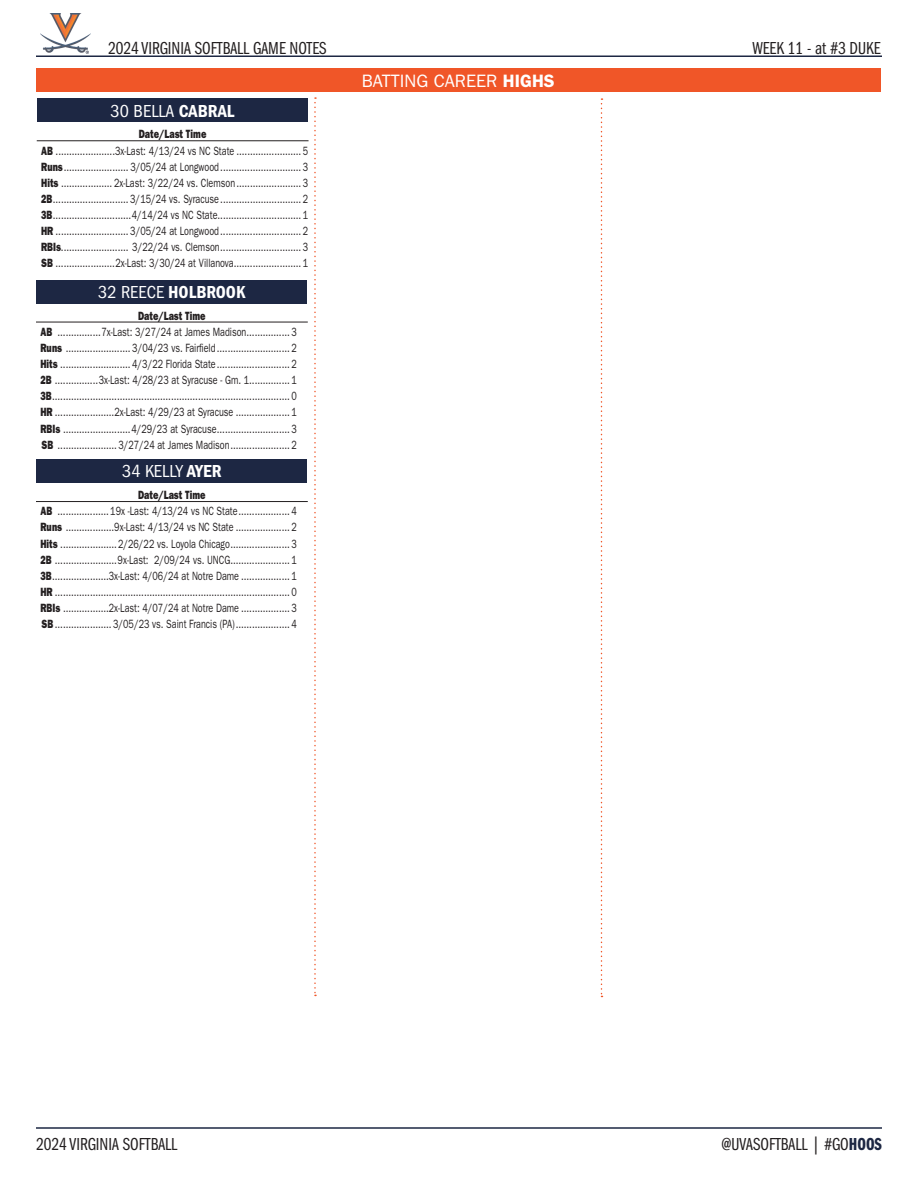
<style>
.page{position:relative;width:918px;height:1188px;background:#fff}
.page>*{position:absolute;margin:0;border:0;box-sizing:border-box;transform-origin:0 0}
.t1{font:18px "ITC Franklin Gothic Std Bk Cp";color:#231f20}
.t2{font:condensed 18px "ITC Franklin Gothic Std";color:#fff}
.t3{font:18px "ITC Franklin Gothic Std";color:#fff}
.t4{font:18px "ITC Franklin Gothic Std Dm Cd";color:#fff}
.t5{font:12px/16.2px "ITC Franklin Gothic Std";color:#231f20;text-align:justify;scale:.75 1}
.t6{font:12px "ITC Franklin Gothic Std Hvy";color:#231f20;scale:.75 1}
.s1{font-family:"ITC Franklin Gothic Std Dm Cd";font-stretch:normal}
.s2{font-family:"ITC Franklin Gothic Std Hvy"}
.s3{font-family:"ITC Franklin Gothic Std";font-stretch:condensed}
.s4{font-weight:600}
.s5{font-family:"ITC Franklin Gothic Std Dm Cp";color:#1d2743}
</style>
<div class="page">
<hr style="left:36px;top:1127px;width:846px;height:2px;background:#1d2743">
<hr style="left:36px;top:56px;width:846px;height:1px;background:#1d2743">
<img style="left:41px;top:14px;width:50px;height:40px">
<div style="left:36px;top:68px;width:844px;height:24px;background:#f05628"></div>
<svg style="left:314px;top:97px;width:2px;height:899px"></svg>
<svg style="left:601px;top:98px;width:2px;height:899px"></svg>
<div style="left:37px;top:459px;width:270px;height:24px;background:#1d2743"></div>
<hr style="left:36px;top:501px;width:272px;height:1px;background:#231f20">
<div style="left:37px;top:280px;width:270px;height:24px;background:#1d2743"></div>
<hr style="left:36px;top:322px;width:272px;height:1px;background:#231f20">
<div style="left:38px;top:98px;width:270px;height:24px;background:#1d2743"></div>
<hr style="left:37px;top:141px;width:272px;height:1px;background:#231f20">
<h1 class="t1" style="left:108px;top:38px;width:220px">2024 VIRGINIA SOFTBALL GAME NOTES</h1>
<h1 class="t1" style="left:752px;top:38px;width:130px">WEEK 11 - at #3 DUKE</h1>
<h1 class="t2" style="left:111px;top:101px;width:125px">30 BELLA <span class="s1">CABRAL</span></h1>
<p class="t6" style="left:139px;top:127px;width:92px">Date/Last Time</p>
<p class="t5" style="left:41px;top:142px;width:358px"><span class="s2">AB</span> ......................3x-Last: 4/13/24 vs NC State ........................ 5<br><span class="s2">Runs</span>........................ 3/05/24 at Longwood .............................. 3<br><span class="s2">Hits</span> ................... 2x-Last: 3/22/24 vs. Clemson ........................ 3<br><span class="s2">2B</span>............................ 3/15/24 vs. Syracuse.............................. 2<br><span class="s2">3B</span>.............................4/14/24 vs NC State............................... 1<br><span class="s2">HR</span> ........................... 3/05/24 at Longwood .............................. 2<br><span class="s2">RBIs</span>......................... 3/22/24 vs. Clemson.............................. 3<br><span class="s2">SB</span> ......................2x-Last: 3/30/24 at Villanova......................... 1</p>
<h1 class="t4" style="left:98px;top:282px;width:149px"><span class="s3">32 REECE</span> HOLBROOK</h1>
<p class="t6" style="left:138px;top:309px;width:92px">Date/Last Time</p>
<p class="t5" style="left:40px;top:324px;width:344px"><span class="s2">AB</span> ................7x-Last: 3/27/24 at James Madison................ 3<br><span class="s2">Runs</span> ........................ 3/04/23 vs. Fairfield ........................... 2<br><span class="s2">Hits</span> .......................... 4/3/22 Florida State........................... 2<br><span class="s2">2B</span> ................3x-Last: 4/28/23 at Syracuse - Gm. 1............... 1<br><span class="s2">3B</span>........................................................................................ 0<br><span class="s2">HR</span> ......................2x-Last: 4/29/23 at Syracuse .................... 1<br><span class="s2">RBIs</span> .........................4/29/23 at Syracuse........................... 3<br><span class="s2">SB</span> ......................3/27/24 at James Madison...................... 2</p>
<h1 class="t2" style="left:122px;top:461px;width:101px">34 KELLY <span class="s1">AYER</span></h1>
<p class="t6" style="left:138px;top:488px;width:92px">Date/Last Time</p>
<p class="t5" style="left:40px;top:503px;width:344px"><span class="s2">AB</span> ...................19x -Last: 4/13/24 vs NC State................... 4<br><span class="s2">Runs</span> ..................9x-Last: 4/13/24 vs NC State .................... 2<br><span class="s2">Hits</span> .....................2/26/22 vs. Loyola Chicago...................... 3<br><span class="s2">2B</span> .......................9x-Last: 2/09/24 vs. UNCG...................... 1<br><span class="s2">3B</span>.....................3x-Last: 4/06/24 at Notre Dame .................. 1<br><span class="s2">HR</span> ....................................................................................... 0<br><span class="s2">RBIs</span> .................2x-Last: 4/07/24 at Notre Dame .................. 3<br><span class="s2">SB</span> ..................... 3/05/23 vs. Saint Francis (PA).................... 4</p>
<h1 class="t3" style="left:362px;top:70px;width:194px">BATTING CAREER <span class="s4">HIGHS</span></h1>
<h1 class="t1" style="left:36px;top:1135px;width:143px">2024 VIRGINIA SOFTBALL</h1>
<h1 class="t1" style="left:721px;top:1135px;width:162px">@UVASOFTBALL | #GO<span class="s5">HOOS</span></h1>
</div>
